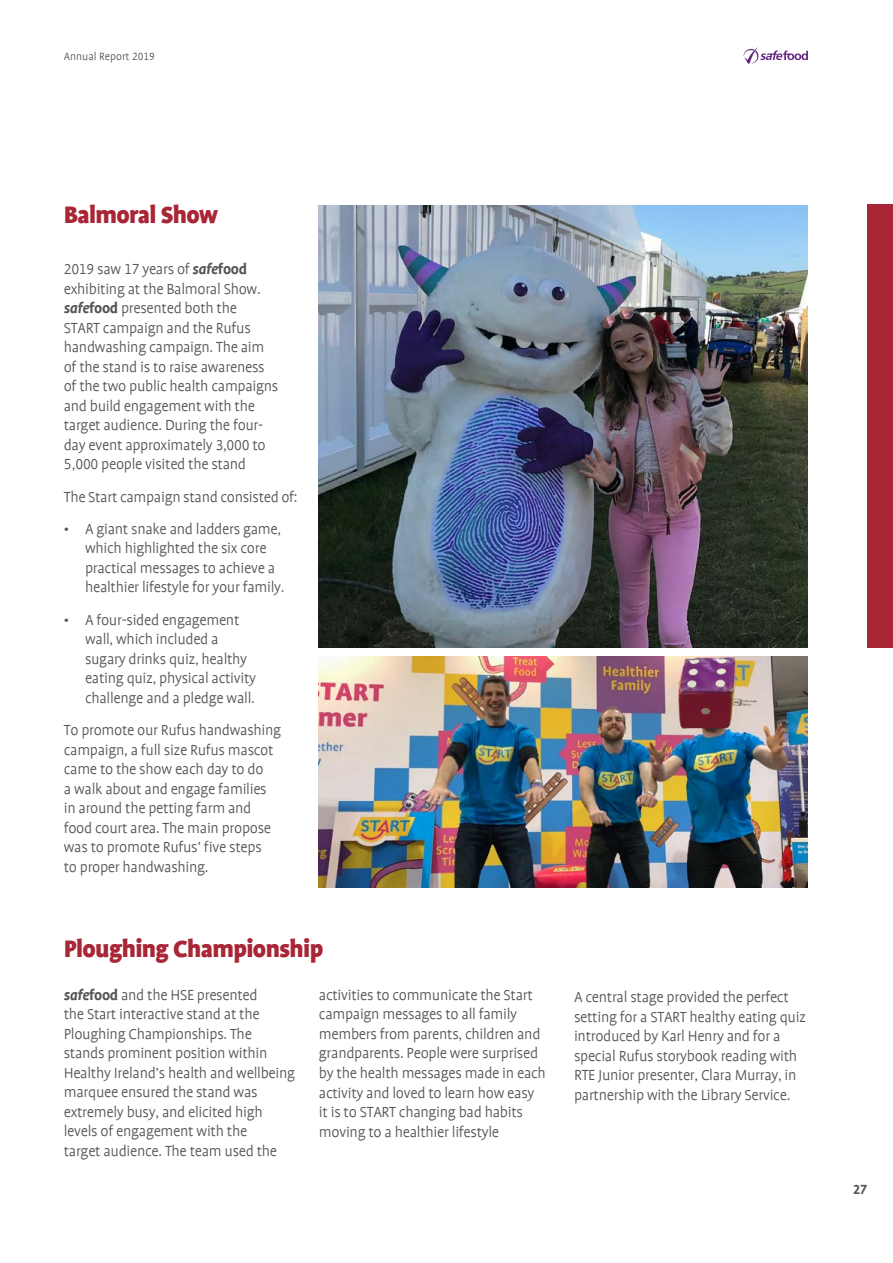
<style>
.page{position:relative;width:893px;height:1263px;background:#fff}
.page>*{position:absolute;margin:0;border:0;box-sizing:border-box;transform-origin:0 0}
.t1{font:900 27px "Profile";letter-spacing:-.025em;color:#a82636}
.t2{font:300 16.5px/19.5px "Profile";letter-spacing:-.02em;color:#565555}
.t3{font:700 15px "Profile NO";color:#565555}
.t4{font:300 12px "Profile";color:#555}
.s1{font-family:"Profile NO"}
.s2{font-weight:700;font-style:italic}
.s3{font-weight:700}
</style>
<div class="page">
<svg style="left:744px;top:47px;width:64px;height:17px"></svg>
<div style="left:867px;top:204px;width:26px;height:443px;background:#a82636"></div>
<img style="left:319px;top:656px;width:489px;height:231px">
<img style="left:319px;top:205px;width:489px;height:442px">
<p class="t4" style="left:64px;top:50px;width:93px">Annual Report <span class="s1">2019</span></p>
<h1 class="t1" style="left:64px;top:199px;width:156px">Balmoral Show</h1>
<p class="t2" style="left:64px;top:260px;width:216px"><span class="s1">2019</span> saw <span class="s1">17</span> years of <span class="s2">safe</span><span class="s3">food </span>exhibiting at the Balmoral Show. <span class="s2">safe</span><span class="s3">food</span> presented both the<br>START campaign and the Rufus handwashing campaign. The aim of the stand is to raise awareness of the two public health campaigns and build engagement with the target audience. During the four&shy;day event approximately <span class="s1">3</span>,<span class="s1">000</span> to<br><span class="s1">5,000</span> people visited the stand</p>
<p class="t2" style="left:64px;top:487px;width:235px">The Start campaign stand consisted of:</p>
<p class="t2" style="left:85px;top:519px;width:201px;text-indent:-21px">• A giant snake and ladders game, which highlighted the six core practical messages to achieve a healthier lifestyle for your family.</p>
<p class="t2" style="left:85px;top:610px;width:173px;text-indent:-21px">• A four-sided engagement wall, which included a sugary drinks quiz, healthy eating quiz, physical activity challenge and a pledge wall.</p>
<p class="t2" style="left:64px;top:720px;width:219px">To promote our Rufus handwashing campaign, a full size Rufus mascot came to the show each day to do<br>a walk about and engage families in around the petting farm and food court area. The main propose was to promote Rufus’ five steps<br>to proper handwashing.</p>
<h1 class="t1" style="left:64px;top:933px;width:261px">Ploughing Championship</h1>
<p class="t2" style="left:64px;top:985px;width:233px"><span class="s2">safe</span><span class="s3">food</span> and the HSE presented<br>the Start interactive stand at the Ploughing Championships. The stands prominent position within Healthy Ireland’s health and wellbeing marquee ensured the stand was extremely busy, and elicited high levels of engagement with the<br>target audience. The team used the</p>
<p class="t2" style="left:319px;top:985px;width:229px">activities to communicate the Start campaign messages to all family members from parents, children and grandparents. People were surprised by the health messages made in each activity and loved to learn how easy it is to START changing bad habits moving to a healthier lifestyle</p>
<p class="t2" style="left:574px;top:988px;width:234px">A central stage provided the perfect setting for a START healthy eating quiz introduced by Karl Henry and for a special Rufus storybook reading with RTE Junior presenter, Clara Murray, in partnership with the Library Service.</p>
<p class="t3" style="left:853px;top:1182px;width:16px">27</p>
</div>
